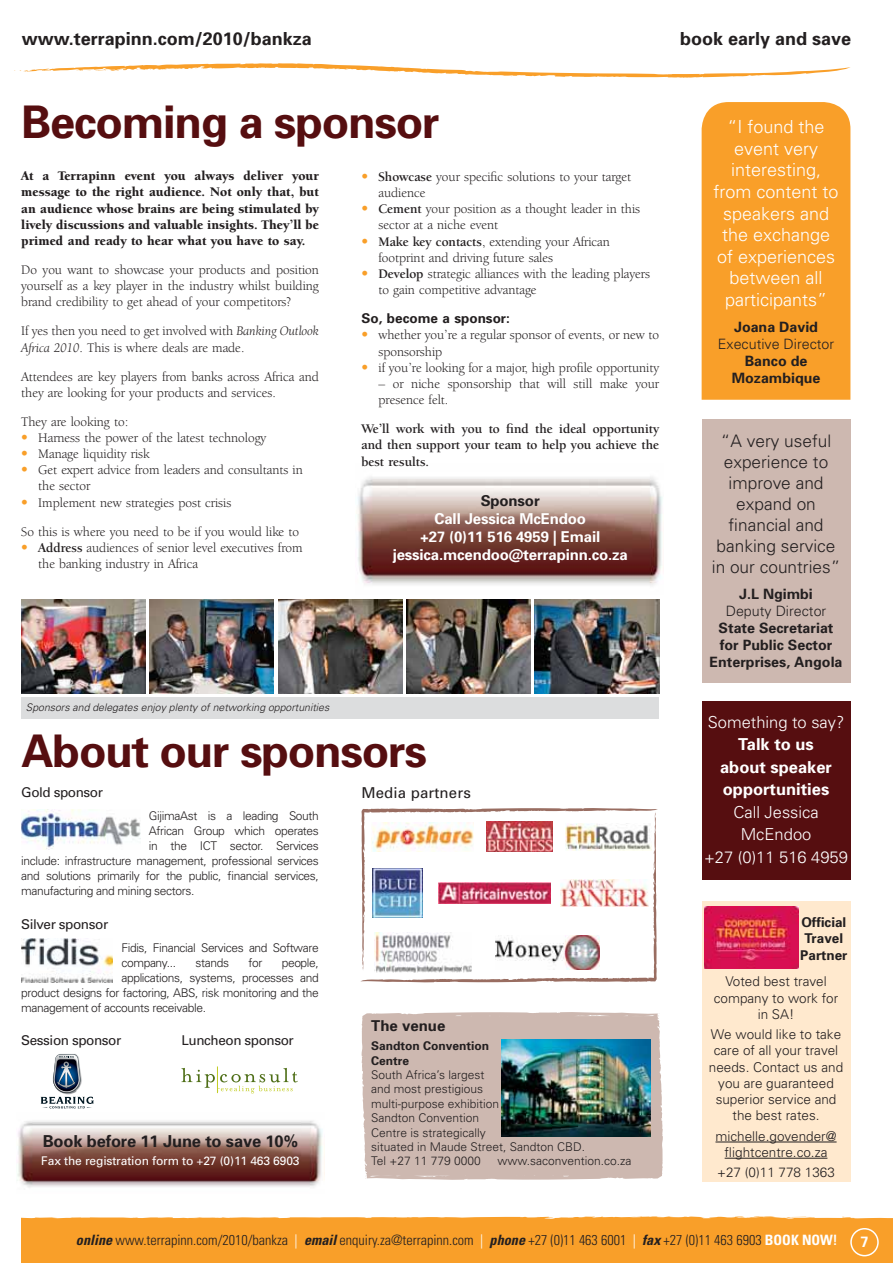
<style>
.page{position:relative;width:893px;height:1263px;background:#fff}
.page>*{position:absolute;margin:0;border:0;box-sizing:border-box;transform-origin:0 0}
.t1{font:700 45px "Univers";letter-spacing:-.025em;color:#560e10}
.t2{font:300 18px/21.6px "Univers";color:#fff;text-align:center}
.t3{font:700 18px "Univers";color:#231f20}
.t4{font:300 17.25px/21px "Univers";color:#231f20;text-align:center}
.t5{font:300 16.5px/22.5px "Univers";color:#fff;text-align:center}
.t6{font:700 16.5px/22.5px "Univers";color:#fff;text-align:center}
.t7{font:700 16.5px "Univers";letter-spacing:-.01em;color:#231f20}
.t8{font:700 15px/18px "Univers";letter-spacing:-.01em;color:#fff;text-align:center}
.t9{font:700 15px "Univers";letter-spacing:-.005em;color:#231f20}
.t10{font:15px "Univers";letter-spacing:.01em;color:#231f20}
.t11{font:300 condensed 14.25px "Univers";color:#231f20}
.t12{font:700 14.25px/17.1px "Univers";color:#231f20;text-align:center}
.t13{font:300 14.25px "Univers";color:#231f20}
.t14{font:13.5px/16.2px "Berkeley Oldstyle IT Cby BT";color:#231f20}
.t15{font:900 13.5px/16.2px "Berkeley Oldstyle IT Cby BT";color:#231f20;text-align:justify}
.t16{font:300 13.5px/16.2px "Univers";color:#231f20;text-align:center}
.t17{font:700 13.5px/16.2px "Berkeley Oldstyle IT Cby BT";color:#231f20;text-align:justify}
.t18{font:13.5px "Univers";letter-spacing:-.03em;color:#231f20}
.t19{font:700 13.5px/16.2px "Univers";color:#231f20;text-align:center}
.t20{font:300 12px/15px "Univers";letter-spacing:-.03em;color:#231f20}
.t21{font:300 12px/14.4px "Univers";color:#231f20}
.t22{font:12px "Univers";letter-spacing:-.01em;color:#fff}
.t23{font:700 12px/14.4px "Univers";color:#231f20}
.t24{font:italic 300 10.5px "Univers";color:#231f20}
.s1{font-style:italic}
.s2{font-weight:700}
.s3{font-weight:700;font-style:italic}
.s4{color:#fff}
.s5{font-weight:700;color:#fff}
</style>
<div class="page">
<img style="left:21px;top:600px;width:124px;height:93px">
<img style="left:150px;top:600px;width:124px;height:93px">
<img style="left:278px;top:600px;width:124px;height:93px">
<img style="left:406px;top:600px;width:125px;height:93px">
<img style="left:535px;top:600px;width:124px;height:93px">
<div style="left:21px;top:697px;width:638px;height:22px;background:#dcddde"></div>
<img style="left:357px;top:477px;width:306px;height:109px">
<img style="left:17px;top:1121px;width:306px;height:67px">
<div style="left:21px;top:1216px;width:872px;height:47px;background:#f99f29"></div>
<div style="left:702px;top:901px;width:148px;height:281px;background:#ffe9ce"></div>
<hr style="left:715px;top:1142px;width:122px;height:1px;background:#231f20">
<hr style="left:725px;top:1158px;width:102px;height:1px;background:#231f20">
<img style="left:704px;top:907px;width:94px;height:62px">
<div style="left:850px;top:1228px;width:29px;height:28px;border:2px solid #fff;border-radius:50%"></div>
<svg style="left:14px;top:63px;width:836px;height:15px"></svg>
<div style="left:702px;top:419px;width:148px;height:263px;background:#cdb8b0"></div>
<div style="left:702px;top:102px;width:148px;height:298px;background:#f99f29"></div>
<div style="left:702px;top:702px;width:148px;height:178px;background:#560e10"></div>
<svg style="left:360px;top:971px;width:297px;height:11px"></svg>
<svg style="left:361px;top:808px;width:297px;height:163px"></svg>
<div style="left:361px;top:1012px;width:302px;height:168px;background:#cdb8b0"></div>
<img style="left:486px;top:822px;width:67px;height:30px">
<img style="left:439px;top:883px;width:111px;height:20px">
<img style="left:561px;top:880px;width:88px;height:26px">
<img style="left:372px;top:868px;width:50px;height:50px">
<img style="left:566px;top:823px;width:85px;height:27px">
<img style="left:371px;top:822px;width:103px;height:29px">
<img style="left:21px;top:939px;width:92px;height:43px">
<svg style="left:41px;top:1054px;width:53px;height:54px"></svg>
<svg style="left:181px;top:1066px;width:117px;height:27px"></svg>
<img style="left:21px;top:810px;width:119px;height:40px">
<img style="left:375px;top:932px;width:96px;height:41px">
<img style="left:496px;top:935px;width:104px;height:35px">
<img style="left:502px;top:1039px;width:149px;height:98px">
<h2 class="t3" style="left:22px;top:32px;width:292px">www.terrapinn.com/2010/bankza</h2>
<h2 class="t3" style="left:680px;top:32px;width:173px">book early and save</h2>
<h1 class="t1" style="left:21px;top:105px;width:420px">Becoming a sponsor</h1>
<p class="t15" style="left:21px;top:170px;width:299px">At a Terrapinn event you always deliver your message to the right audience. Not only that, but an audience whose brains are being stimulated by lively discussions and valuable insights. They’ll be primed and ready to hear what you have to say.</p>
<p class="t14" style="left:21px;top:264px;width:299px;text-align:justify">Do you want to showcase your products and position yourself as a key player in the industry whilst building brand credibility to get ahead of your competitors?</p>
<p class="t14" style="left:21px;top:326px;width:299px">If yes then you need to get involved with <span class="s1">Banking Outlook<br>Africa 2010</span>. This is where deals are made.</p>
<p class="t14" style="left:21px;top:371px;width:299px">Attendees are key players from banks across Africa and they are looking for your products and services.</p>
<p class="t14" style="left:38px;top:416px;width:266px;text-indent:-17px">They are looking to:<br>Harness the power of the latest technology<br>Manage liquidity risk<br>Get expert advice from leaders and consultants in the sector<br>Implement new strategies post crisis</p>
<p class="t14" style="left:38px;top:526px;width:266px;text-indent:-17px">So this is where you need to be if you would like to<br><span class="s2">Address</span> audiences of senior level executives from the banking industry in Africa</p>
<p class="t14" style="left:378px;top:171px;width:273px"><span class="s2">Showcase</span> your specific solutions to your target audience<br><span class="s2">Cement</span> your position as a thought leader in this sector at a niche event<br><span class="s2">Make key contacts</span>, extending your African footprint and driving future sales<br><span class="s2">Develop</span> strategic alliances with the leading players to gain competitive advantage</p>
<p class="t19" style="left:361px;top:311px;width:150px">So, become a sponsor:</p>
<p class="t14" style="left:378px;top:330px;width:282px">whether you’re a regular sponsor of events, or new to sponsorship<br>if you’re looking for a major, high profile opportunity</p>
<p class="t14" style="left:378px;top:378px;width:282px">– or niche sponsorship that will still make your presence felt.</p>
<p class="t17" style="left:361px;top:420px;width:299px">We’ll work with you to find the ideal opportunity and then support your team to help you achieve the best results.</p>
<p class="t9" style="left:481px;top:495px;width:61px">Sponsor</p>
<p class="t8" style="left:393px;top:511px;width:237px">Call Jessica McEndoo<br>+27 (0)11 516 4959 | Email jessica.mcendoo@terrapinn.co.za</p>
<p class="t24" style="left:26px;top:703px;width:305px">Sponsors and delegates enjoy plenty of networking opportunities</p>
<h1 class="t1" style="left:21px;top:735px;width:407px">About our sponsors</h1>
<p class="t18" style="left:21px;top:787px;width:83px">Gold sponsor</p>
<p class="t20" style="left:149px;top:810px;width:171px">GijimaAst is a leading South</p>
<p class="t20" style="left:149px;top:825px;width:171px">African Group which operates</p>
<p class="t20" style="left:149px;top:840px;width:171px">in the ICT sector. Services</p>
<p class="t20" style="left:21px;top:855px;width:299px">include: infrastructure management, professional services</p>
<p class="t20" style="left:21px;top:870px;width:299px">and solutions primarily for the public, financial services,</p>
<p class="t20" style="left:21px;top:885px;width:175px">manufacturing and mining sectors.</p>
<p class="t18" style="left:21px;top:919px;width:89px">Silver sponsor</p>
<p class="t20" style="left:121px;top:942px;width:199px">Fidis, Financial Services and Software company...</p>
<p class="t20" style="left:196px;top:957px;width:35px">stands</p>
<p class="t20" style="left:248px;top:957px;width:15px">for</p>
<p class="t20" style="left:282px;top:957px;width:39px">people,</p>
<p class="t20" style="left:121px;top:972px;width:199px">applications, systems, processes and</p>
<p class="t20" style="left:21px;top:987px;width:299px">product designs for factoring, ABS, risk monitoring and the</p>
<p class="t20" style="left:21px;top:1002px;width:186px">management of accounts receivable.</p>
<p class="t18" style="left:21px;top:1035px;width:102px">Session sponsor</p>
<p class="t18" style="left:181px;top:1035px;width:114px">Luncheon sponsor</p>
<p class="t7" style="left:43px;top:1135px;width:257px">Book before 11 June to save 10%</p>
<p class="t22" style="left:41px;top:1156px;width:260px">Fax the registration form to +27 (0)11 463 6903</p>
<p class="t10" style="left:361px;top:787px;width:111px">Media partners</p>
<p class="t9" style="left:371px;top:1020px;width:76px">The venue</p>
<p class="t23" style="left:371px;top:1040px;width:120px">Sandton Convention<br>Centre</p>
<p class="t21" style="left:371px;top:1069px;width:278px">South Africa’s largest<br>and most prestigious<br>multi-purpose exhibition and convention centre. The<br>Sandton Convention<br>Centre is strategically<br>situated in Maude Street, Sandton CBD.<br>Tel +27 11 779 0000</p>
<p class="t21" style="left:497px;top:1155px;width:136px">www.saconvention.co.za</p>
<h2 class="t2" style="left:713px;top:118px;width:127px">“I found the event very interesting, from content to speakers and the exchange of experiences between all participants”</h2>
<p class="t12" style="left:734px;top:319px;width:85px">Joana David</p>
<p class="t13" style="left:718px;top:338px;width:118px">Executive Director</p>
<p class="t12" style="left:732px;top:353px;width:90px">Banco de<br>Mozambique</p>
<p class="t4" style="left:712px;top:432px;width:130px">“A very useful experience to improve and expand on financial and banking service in our countries”</p>
<p class="t12" style="left:739px;top:586px;width:75px">J.L Ngimbi</p>
<p class="t13" style="left:726px;top:606px;width:102px">Deputy Director</p>
<p class="t12" style="left:709px;top:621px;width:135px">State Secretariat for Public Sector<br>Enterprises, Angola</p>
<p class="t5" style="left:708px;top:712px;width:138px">Something to say?</p>
<p class="t6" style="left:720px;top:734px;width:113px">Talk to us about speaker opportunities</p>
<p class="t5" style="left:704px;top:802px;width:145px">Call Jessica<br>McEndoo<br>+27 (0)11 516 4959</p>
<p class="t19" style="left:800px;top:915px;width:49px">Official<br>Travel<br>Partner</p>
<p class="t16" style="left:714px;top:975px;width:126px">Voted best travel company to work for in SA!</p>
<p class="t16" style="left:709px;top:1027px;width:136px">We would like to take care of all your travel needs. Contact us and you are guaranteed superior service and the best rates.</p>
<p class="t16" style="left:715px;top:1129px;width:123px">michelle.govender@ flightcentre.co.za</p>
<p class="t16" style="left:717px;top:1165px;width:119px">+27 (0)11 778 1363</p>
<p class="t11" style="left:76px;top:1234px;width:763px"><span class="s3">online</span> www.terrapinn.com/2010/bankza <span class="s4">|</span> <span class="s3">email</span> enquiry.za@terrapinn.com <span class="s4">|</span> <span class="s3">phone</span> +27 (0)11 463 6001 <span class="s4">|</span> <span class="s3">fax</span> +27 (0)11 463 6903 <span class="s5">BOOK NOW!</span></p>
<p class="t8" style="left:860px;top:1234px;width:10px">7</p>
</div>
